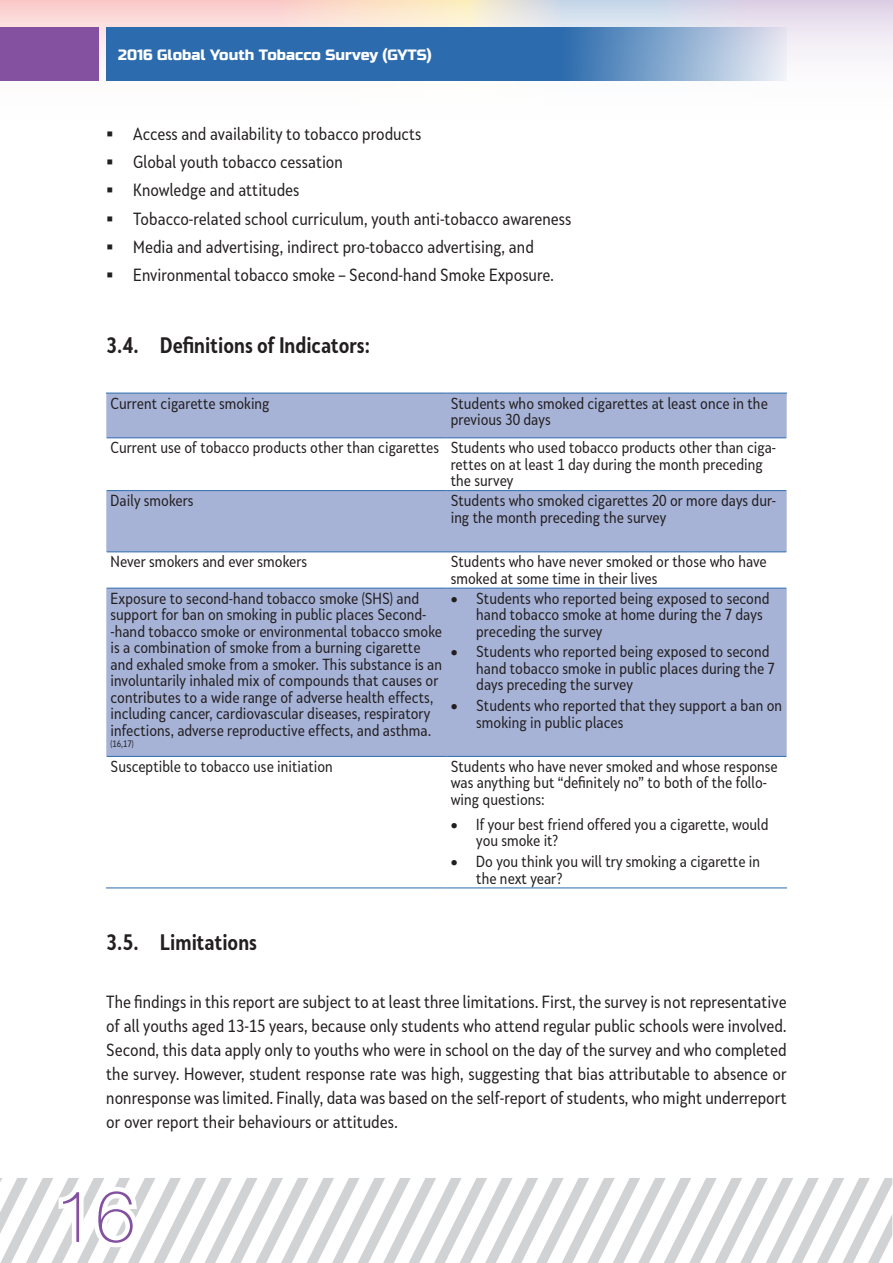
<style>
.page{position:relative;width:893px;height:1263px;background:#fff}
.page>*{position:absolute;margin:0;border:0;box-sizing:border-box;transform-origin:0 0}
.t1{font:100 72px "Helvetica Neue LT Std";color:#8351a0}
.t2{font:700 21px "Skola Sans Cn";color:#231f20}
.t3{font:16.5px/24px "Skola Sans Cn";color:#231f20;text-align:justify}
.t4{font:15px/16.5px "Skola Sans Cn";color:#231f20}
.t5{font:15px "Russo One";color:#fff}
.t6{font:8.7px "Skola Sans Cn";color:#231f20}
</style>
<div class="page">
<svg style="left:0;top:0;width:893px;height:60px;background:#eadcdf"></svg>
<svg style="left:0;top:1178px;width:893px;height:85px"></svg>
<div style="left:0;top:28px;width:99px;height:53px;background:#8351a0"></div>
<svg style="left:106px;top:28px;width:681px;height:53px;background:#4b80b8"></svg>
<svg style="left:106px;top:394px;width:681px;height:362px;fill:#a6b3d7"></svg>
<hr style="left:106px;top:393px;width:340px;height:1px;background:#2c6bad">
<hr style="left:446px;top:393px;width:341px;height:1px;background:#2c6bad">
<hr style="left:107px;top:437px;width:339px;height:1px;background:#2c6bad">
<hr style="left:446px;top:437px;width:340px;height:1px;background:#2c6bad">
<hr style="left:107px;top:490px;width:339px;height:1px;background:#2c6bad">
<hr style="left:446px;top:490px;width:340px;height:1px;background:#2c6bad">
<hr style="left:107px;top:551px;width:339px;height:1px;background:#2c6bad">
<hr style="left:446px;top:551px;width:340px;height:1px;background:#2c6bad">
<hr style="left:107px;top:588px;width:339px;height:1px;background:#2c6bad">
<hr style="left:446px;top:588px;width:340px;height:1px;background:#2c6bad">
<hr style="left:107px;top:756px;width:339px;height:1px;background:#2c6bad">
<hr style="left:446px;top:756px;width:340px;height:1px;background:#2c6bad">
<hr style="left:106px;top:887px;width:340px;height:1px;background:#2c6bad">
<hr style="left:446px;top:887px;width:341px;height:1px;background:#2c6bad">
<p class="t5" style="left:118px;top:46px;width:315px">2016 Global Youth Tobacco Survey (GYTS)</p>
<p class="t3" style="left:106px;top:122px;width:317px">▪ Access and availability to tobacco products</p>
<p class="t3" style="left:106px;top:150px;width:238px">▪ Global youth tobacco cessation</p>
<p class="t3" style="left:106px;top:178px;width:195px">▪ Knowledge and attitudes</p>
<p class="t3" style="left:106px;top:206px;width:467px">▪ Tobacco-related school curriculum, youth anti-tobacco awareness</p>
<p class="t3" style="left:106px;top:235px;width:429px">▪ Media and advertising, indirect pro-tobacco advertising, and</p>
<p class="t3" style="left:106px;top:263px;width:449px">▪ Environmental tobacco smoke – Second-hand Smoke Exposure.</p>
<h2 class="t2" style="left:106px;top:332px;width:265px">3.4. Definitions of Indicators:</h2>
<p class="t4" style="left:111px;top:395px;width:161px">Current cigarette smoking</p>
<p class="t4" style="left:451px;top:395px;width:319px">Students who smoked cigarettes at least once in the previous 30 days</p>
<p class="t4" style="left:451px;top:439px;width:327px;text-indent:-340px">Current use of tobacco products other than cigarettes Students who used tobacco products other than ciga&shy;rettes on at least 1 day during the month preceding the survey</p>
<p class="t4" style="left:111px;top:492px;width:85px">Daily smokers</p>
<p class="t4" style="left:451px;top:492px;width:327px">Students who smoked cigarettes 20 or more days dur&shy;ing the month preceding the survey</p>
<p class="t4" style="left:111px;top:553px;width:198px">Never smokers and ever smokers</p>
<p class="t4" style="left:451px;top:553px;width:318px">Students who have never smoked or those who have smoked at some time in their lives</p>
<p class="t4" style="left:111px;top:590px;width:333px">Exposure to second-hand tobacco smoke (SHS) and support for ban on smoking in public places Second--hand tobacco smoke or environmental tobacco smoke is a combination of smoke from a burning cigarette and exhaled smoke from a smoker. This substance is an involuntarily inhaled mix of compounds that causes or contributes to a wide range of adverse health effects, including cancer, cardiovascular diseases, respiratory infections, adverse reproductive effects, and asthma.</p>
<p class="t6" style="left:111px;top:739px;width:25px">(16,17)</p>
<p class="t4" style="left:476px;top:590px;width:295px;text-indent:-26px">• Students who reported being exposed to second hand tobacco smoke at home during the 7 days preceding the survey</p>
<p class="t4" style="left:476px;top:643px;width:300px;text-indent:-26px">• Students who reported being exposed to second hand tobacco smoke in public places during the 7 days preceding the survey</p>
<p class="t4" style="left:476px;top:697px;width:307px;text-indent:-26px">• Students who reported that they support a ban on smoking in public places</p>
<p class="t4" style="left:111px;top:758px;width:224px">Susceptible to tobacco use initiation</p>
<p class="t4" style="left:451px;top:758px;width:329px">Students who have never smoked and whose response was anything but “definitely no” to both of the follo&shy;wing questions:</p>
<p class="t4" style="left:476px;top:816px;width:294px;text-indent:-26px">• If your best friend offered you a cigarette, would you smoke it?</p>
<p class="t4" style="left:476px;top:853px;width:285px;text-indent:-26px">• Do you think you will try smoking a cigarette in the next year?</p>
<h2 class="t2" style="left:106px;top:929px;width:152px">3.5. Limitations</h2>
<p class="t3" style="left:106px;top:989px;width:682px">The findings in this report are subject to at least three limitations. First, the survey is not representative of all youths aged 13-15 years, because only students who attend regular public schools were involved.<br>Second, this data apply only to youths who were in school on the day of the survey and who completed the survey. However, student response rate was high, suggesting that bias attributable to absence or nonresponse was limited. Finally, data was based on the self-report of students, who might underreport or over report their behaviours or attitudes.</p>
<h1 class="t1" style="left:55px;top:1175px;width:82px">16</h1>
</div>
